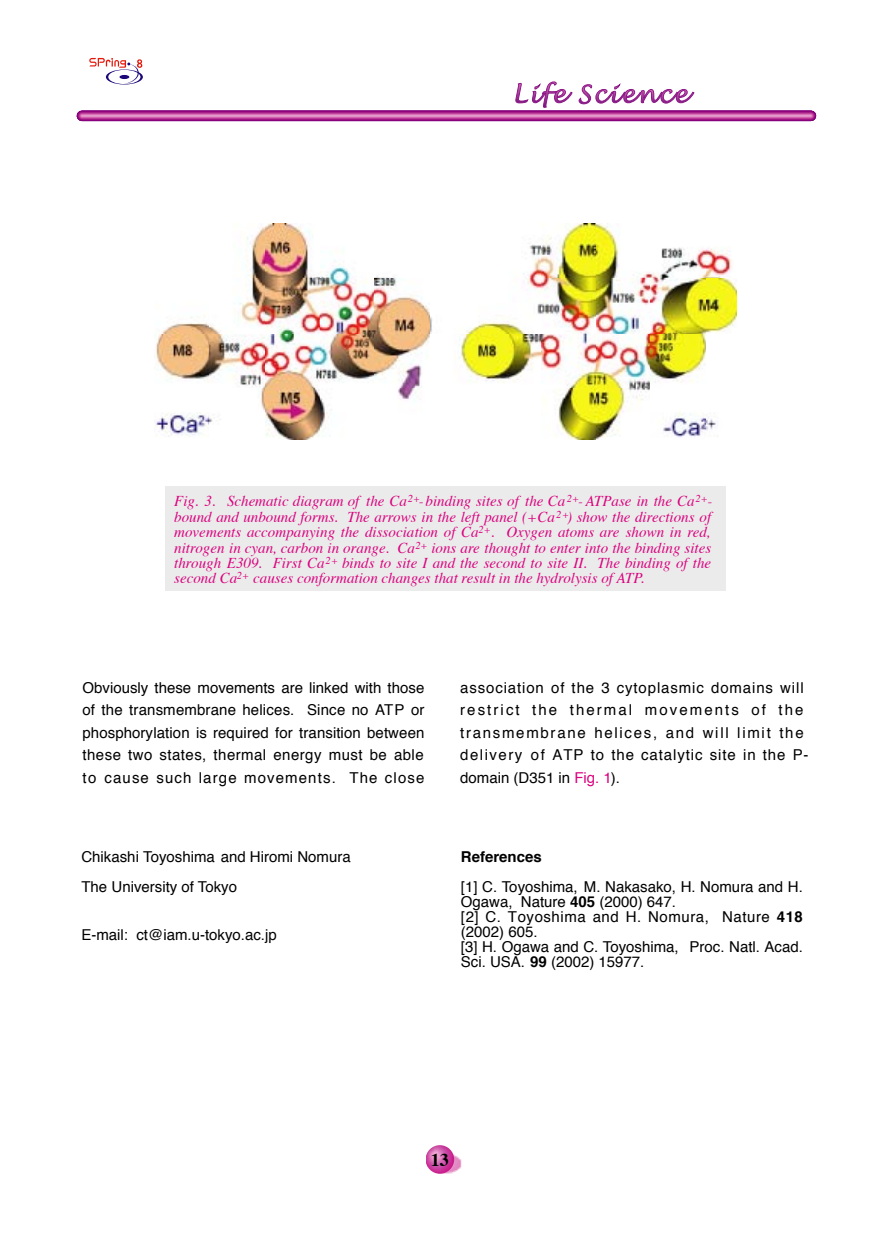
<style>
.page{position:relative;width:888px;height:1260px;background:#fff}
.page>*{position:absolute;margin:0;border:0;box-sizing:border-box;transform-origin:0 0}
.t1{font:700 18px "Times";color:#000}
.t2{font:italic 15px/15.3px "Times";color:#da027f}
.t3{font:15px/15px "Helvetica";color:#000}
.t4{font:15px/22.5px "Helvetica";letter-spacing:.04em;color:#000;text-align:justify}
.t5{font:15px/22.5px "Helvetica";letter-spacing:.1em;color:#000}
.t6{font:700 15px "Helvetica";color:#000}
.s1{color:#da027f}
.s2{font-weight:700}
</style>
<div class="page">
<div style="left:165px;top:486px;width:561px;height:105px;background:#ebebeb"></div>
<svg style="left:515px;top:81px;width:180px;height:30px"></svg>
<div style="left:82px;top:111px;width:729px;height:10px;background:#88017d"></div>
<div style="left:82px;top:111px;width:729px;height:9px;background:#8f017d"></div>
<div style="left:82px;top:112px;width:729px;height:8px;background:#a01685"></div>
<div style="left:82px;top:112px;width:729px;height:7px;background:#aa228c"></div>
<div style="left:82px;top:113px;width:729px;height:6px;background:#b93696"></div>
<div style="left:82px;top:113px;width:729px;height:5px;background:#be3e9b"></div>
<hr style="left:82px;top:114px;width:729px;height:4px;background:#d35fac">
<hr style="left:82px;top:114px;width:729px;height:3px;background:#dd70b5">
<hr style="left:82px;top:115px;width:729px;height:2px;background:#e193c7">
<hr style="left:82px;top:115px;width:729px;height:1px;background:#e2a1cf">
<svg style="left:89px;top:58px;width:54px;height:27px"></svg>
<img style="left:429px;top:1154px;width:33px;height:20px">
<img style="left:426px;top:1145px;width:28px;height:29px;border-radius:50%">
<img style="left:154px;top:223px;width:582px;height:216px">
<p class="t2" style="left:174px;top:495px;width:540px">Fig. 3. Schematic diagram of the Ca<sup>2+</sup> binding sites of the Ca<sup>2+</sup> ATPase in the Ca<sup>2+</sup>-</p>
<p class="t2" style="left:174px;top:495px;width:538px;text-indent:404px">-<br>bound and unbound forms. The arrows in the left panel (+Ca<sup>2+</sup>) show the directions of movements accompanying the dissociation of Ca<sup>2+</sup>. Oxygen atoms are shown in red, nitrogen in cyan, carbon in orange. Ca<sup>2+</sup> ions are thought to enter into the binding sites through E309. First Ca<sup>2+</sup> binds to site I and the second to site II. The binding of the second Ca<sup>2+</sup> causes conformation changes that result in the hydrolysis of ATP.</p>
<p class="t2" style="left:419px;top:495px;width:6px">-</p>
<p class="t4" style="left:83px;top:677px;width:343px">Obviously these movements are linked with those of the transmembrane helices. Since no ATP or phosphorylation is required for transition between these two states, thermal energy must be able to cause such large movements. The close</p>
<p class="t3" style="left:81px;top:843px;width:271px;line-height:30px">Chikashi Toyoshima and Hiromi Nomura<br>The University of Tokyo</p>
<p class="t3" style="left:81px;top:929px;width:197px">E-mail: ct@iam.u-tokyo.ac.jp</p>
<p class="t5" style="left:460px;top:677px;width:350px">association of the 3 cytoplasmic domains will restrict the thermal movements of the transmembrane helices, and will limit the delivery of ATP to the catalytic site in the P&shy;domain (D351 in <span class="s1">Fig. 1</span>).</p>
<p class="t6" style="left:461px;top:847px;width:82px">References</p>
<p class="t3" style="left:461px;top:880px;width:343px">[1] C. Toyoshima, M. Nakasako, H. Nomura and H.<br>Ogawa, Nature <span class="s2">405</span> (2000) 647.<br>[2] C. Toyoshima and H. Nomura, Nature <span class="s2">418 </span>(2002) 605.<br>[3] H. Ogawa and C. Toyoshima, Proc. Natl. Acad.<br>Sci. USA. <span class="s2">99</span> (2002) 15977.</p>
<p class="t1" style="left:431px;top:1148px;width:19px">13</p>
</div>
